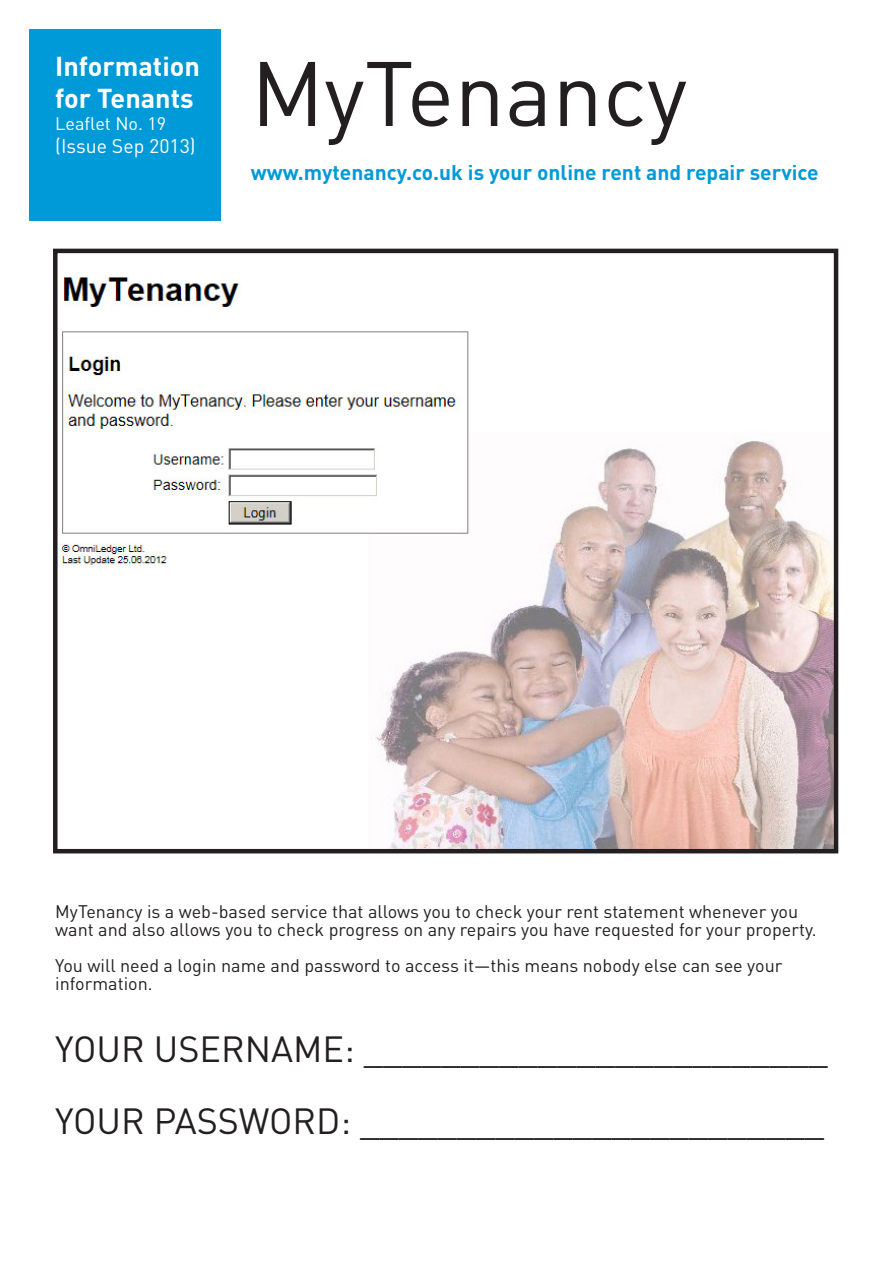
<style>
.page{position:relative;width:893px;height:1263px;background:#fff}
.page>*{position:absolute;margin:0;border:0;box-sizing:border-box;transform-origin:0 0}
.t1{font:90px "DINOT";color:#231f20}
.t2{font:36px "DINOT";color:#231f20}
.t3{font:700 27px/32.4px "DINOT";color:#fff}
.OpeningPara{font:700 21px "DINOT";color:#009ad9}
.t4{font:19.5px "DINOT";color:#fff}
.t5{font:18px/18.1px "DINOT";color:#231f20}
.t6{font:18px "DINOT";color:#fff}
</style>
<div class="page">
<div style="left:30px;top:30px;width:191px;height:191px;background:#009ad9"></div>
<img style="left:58px;top:275px;width:775px;height:573px">
<div style="left:53px;top:249px;width:785px;height:604px;border:4px solid #231f20"></div>
<h3 class="t3" style="left:55px;top:49px;width:146px">Information for Tenants</h3>
<p class="t6" style="left:55px;top:112px;width:112px">Leaflet No. 19</p>
<p class="t4" style="left:55px;top:134px;width:142px">(Issue Sep 2013)</p>
<h1 class="t1" style="left:251px;top:37px;width:438px">MyTenancy</h1>
<p class="OpeningPara" style="left:251px;top:159px;width:569px">www.mytenancy.co.uk is your online rent and repair service</p>
<p class="t5" style="left:55px;top:902px;width:763px">MyTenancy is a web-based service that allows you to check your rent statement whenever you want and also allows you to check progress on any repairs you have requested for your property.</p>
<p class="t5" style="left:55px;top:956px;width:729px">You will need a login name and password to access it—this means nobody else can see your information.</p>
<p class="t2" style="left:55px;top:1027px;width:774px">YOUR USERNAME: ________________________</p>
<p class="t2" style="left:55px;top:1099px;width:770px">YOUR PASSWORD: ________________________</p>
</div>
